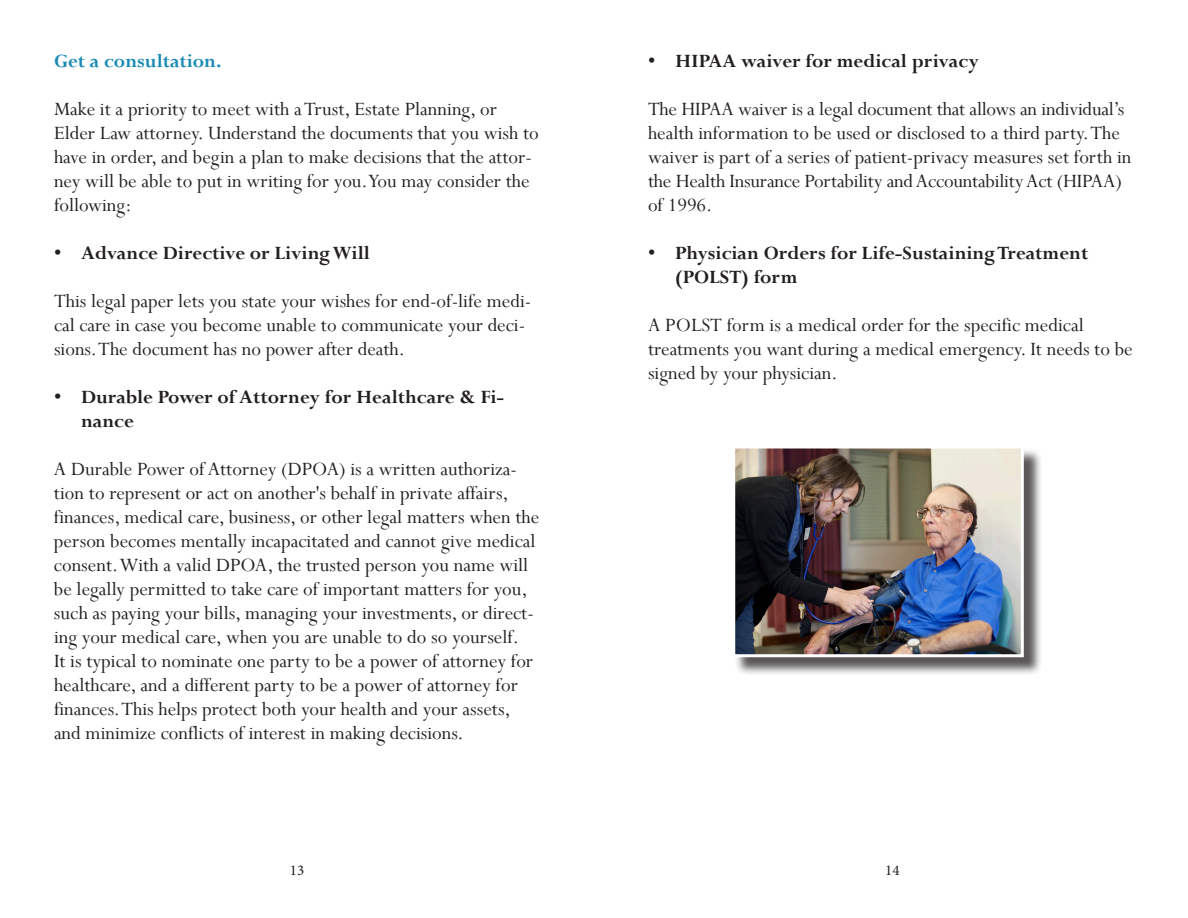
<style>
.page{position:relative;width:1188px;height:918px;background:#fff}
.page>*{position:absolute;margin:0;border:0;box-sizing:border-box;transform-origin:0 0}
.t1{font:21px/24px "Perpetua";color:#231f20}
.t2{font:700 21px/24px "Perpetua";color:#231f20}
.t3{font:700 21px "Perpetua";color:#188ab4}
.t4{font:15px "Minion Pro";color:#231f20}
</style>
<div class="page">
<div style="left:734px;top:448px;width:308px;height:228px;background:#231f20;opacity:.75"></div>
<img style="left:736px;top:450px;width:284px;height:203px">
<div style="left:732px;top:446px;width:292px;height:211px;border:3px solid #fff"></div>
<p class="t3" style="left:54px;top:48px;width:169px">Get a consultation.</p>
<p class="t1" style="left:54px;top:97px;width:486px">Make it a priority to meet with a Trust, Estate Planning, or Elder Law attorney. Understand the documents that you wish to have in order, and begin a plan to make decisions that the attor&shy;ney will be able to put in writing for you. You may consider the following:</p>
<p class="t2" style="left:54px;top:241px;width:318px">• Advance Directive or Living Will</p>
<p class="t1" style="left:54px;top:289px;width:479px">This legal paper lets you state your wishes for end-of-life medi&shy;cal care in case you become unable to communicate your deci&shy;sions. The document has no power after death.</p>
<p class="t2" style="left:81px;top:385px;width:425px;text-indent:-27px">• Durable Power of Attorney for Healthcare &amp; Fi&shy;nance</p>
<p class="t1" style="left:54px;top:457px;width:487px">A Durable Power of Attorney (DPOA) is a written authoriza&shy;tion to represent or act on another's behalf in private affairs, finances, medical care, business, or other legal matters when the person becomes mentally incapacitated and cannot give medical consent. With a valid DPOA, the trusted person you name will be legally permitted to take care of important matters for you, such as paying your bills, managing your investments, or direct&shy;ing your medical care, when you are unable to do so yourself.<br>It is typical to nominate one party to be a power of attorney for healthcare, and a different party to be a power of attorney for finances. This helps protect both your health and your assets, and minimize conflicts of interest in making decisions.</p>
<p class="t2" style="left:648px;top:49px;width:333px">• HIPAA waiver for medical privacy</p>
<p class="t1" style="left:648px;top:97px;width:485px">The HIPAA waiver is a legal document that allows an individual’s health information to be used or disclosed to a third party. The waiver is part of a series of patient-privacy measures set forth in the Health Insurance Portability and Accountability Act (HIPAA) of 1996.</p>
<p class="t2" style="left:675px;top:241px;width:415px;text-indent:-27px">• Physician Orders for Life-Sustaining Treatment (POLST) form</p>
<p class="t1" style="left:648px;top:313px;width:486px">A POLST form is a medical order for the specific medical treatments you want during a medical emergency. It needs to be signed by your physician.</p>
<p class="t4" style="left:290px;top:860px;width:16px">13</p>
<p class="t4" style="left:885px;top:860px;width:16px">14</p>
</div>
